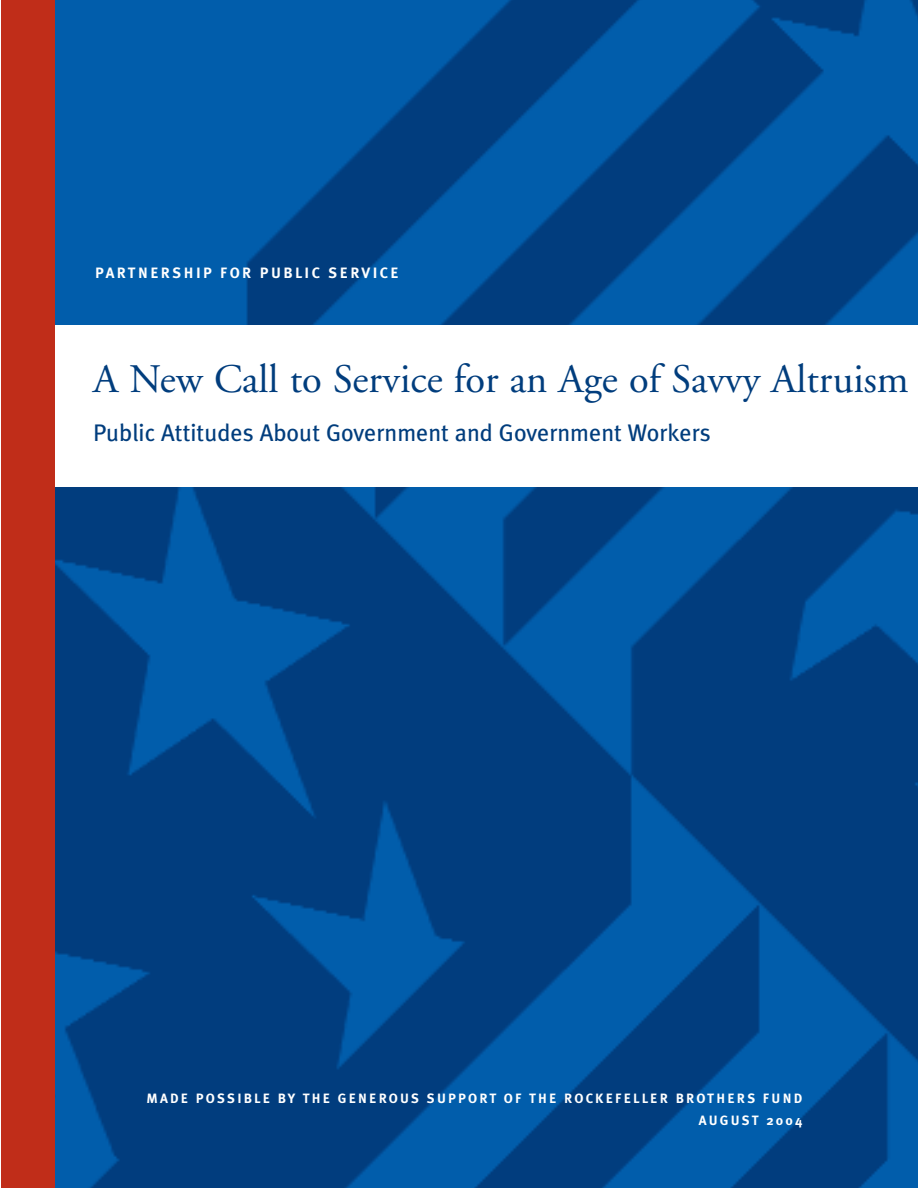
<style>
.page{position:relative;width:918px;height:1188px;background:#fff}
.page>*{position:absolute;margin:0;border:0;box-sizing:border-box;transform-origin:0 0}
.t1{font:40.5px "Adobe Garamond";color:#013d7d}
.t2{font:24px "Meta Plus";color:#013d7d}
.t3{font:700 15px "Meta Plus";letter-spacing:.165em;color:#fff}
.t4{font:700 13.5px/22.5px "Meta Plus";letter-spacing:.165em;color:#fff;text-align:right}
</style>
<div class="page">
<img style="left:56px;top:0;width:862px;height:1188px">
<div style="left:54px;top:325px;width:864px;height:162px;background:#fff"></div>
<div style="left:2px;top:0;width:54px;height:1188px;background:#c02d19"></div>
<p class="t3" style="left:95px;top:264px;width:305px">PARTNERSHIP FOR PUBLIC SERVICE</p>
<h1 class="t1" style="left:93px;top:363px;width:817px">A New Call to Service for an Age of Savvy Altruism</h1>
<h2 class="t2" style="left:93px;top:419px;width:619px">Public Attitudes About Government and Government Workers</h2>
<p class="t4" style="left:146px;top:1087px;width:658px">MADE POSSIBLE BY THE GENEROUS SUPPORT OF THE ROCKEFELLER BROTHERS FUND<br>AUGUST 2004</p>
</div>
